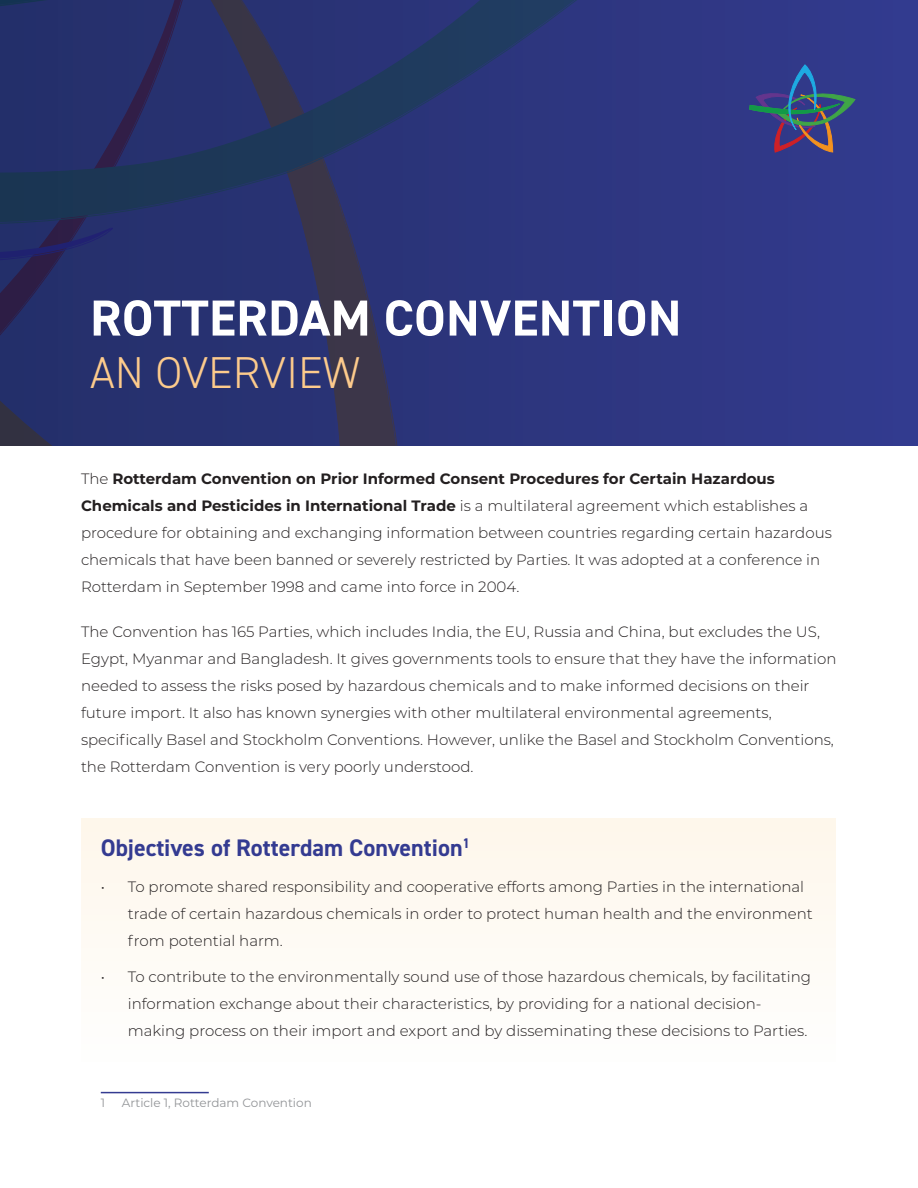
<style>
.page{position:relative;width:918px;height:1188px;background:#fff}
.page>*{position:absolute;margin:0;border:0;box-sizing:border-box;transform-origin:0 0}
.Heading_2{font:700 50.7px "DIN2014";letter-spacing:.01em;color:#fff}
.Heading_2-2{font:300 44.7px "DIN2014";letter-spacing:.01em;color:#fdcb8c}
.t1{font:700 24px "DIN2014";color:#343b91}
.body{font:300 15px/27px "Montserrat";color:#231f20}
.footnote{font:12px "Montserrat";color:#939598}
.s1{font-weight:700}
</style>
<div class="page">
<div style="left:82px;top:818px;width:754px;height:243px;background:#fefaf4"></div>
<div style="left:0;top:0;width:918px;height:446px;background:#303785"></div>
<svg style="left:0;top:288px;width:414px;height:158px;background:#293169"></svg>
<svg style="left:530px;top:0;width:247px;height:153px"></svg>
<svg style="left:171px;top:0;width:358px;height:288px"></svg>
<svg style="left:0;top:0;width:171px;height:301px;background:#242f65"></svg>
<hr style="left:101px;top:1092px;width:108px;height:1px;background:#343b91">
<svg style="left:750px;top:65px;width:105px;height:87px"></svg>
<p class="Heading_2" style="left:90px;top:284px;width:593px">ROTTERDAM CONVENTION</p>
<p class="Heading_2-2" style="left:90px;top:345px;width:271px">AN OVERVIEW</p>
<p class="body" style="left:81px;top:465px;width:752px">The <span class="s1">Rotterdam Convention on Prior Informed Consent Procedures for Certain Hazardous Chemicals and Pesticides in International Trade</span> is a multilateral agreement which establishes a procedure for obtaining and exchanging information between countries regarding certain hazardous chemicals that have been banned or severely restricted by Parties. It was adopted at a conference in Rotterdam in September 1998 and came into force in 2004.</p>
<p class="body" style="left:81px;top:618px;width:757px">The Convention has 165 Parties, which includes India, the EU, Russia and China, but excludes the US, Egypt, Myanmar and Bangladesh. It gives governments tools to ensure that they have the information needed to assess the risks posed by hazardous chemicals and to make informed decisions on their future import. It also has known synergies with other multilateral environmental agreements, specifically Basel and Stockholm Conventions. However, unlike the Basel and Stockholm Conventions, the Rotterdam Convention is very poorly understood.</p>
<p class="t1" style="left:101px;top:831px;width:371px">Objectives of Rotterdam Convention<sup>1</sup></p>
<p class="body" style="left:128px;top:872px;width:687px;text-indent:-27px">• To promote shared responsibility and cooperative efforts among Parties in the international trade of certain hazardous chemicals in order to protect human health and the environment from potential harm.</p>
<p class="body" style="left:128px;top:962px;width:685px;text-indent:-27px">• To contribute to the environmentally sound use of those hazardous chemicals, by facilitating information exchange about their characteristics, by providing for a national decision&shy;making process on their import and export and by disseminating these decisions to Parties.</p>
<p class="footnote" style="left:101px;top:1094px;width:6px">1</p>
<p class="footnote" style="left:122px;top:1094px;width:191px">Article 1, Rotterdam Convention</p>
</div>
